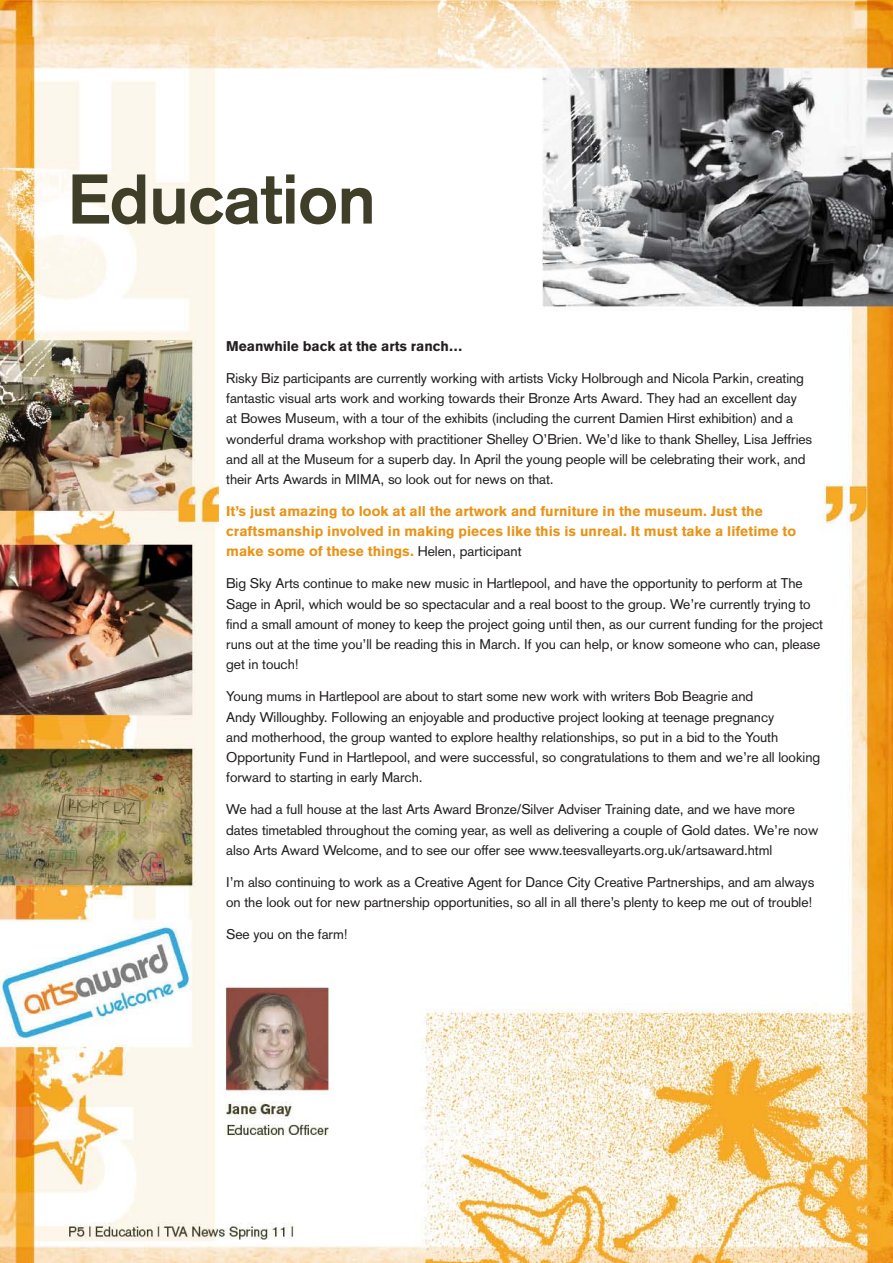
<style>
.page{position:relative;width:893px;height:1263px;background:#fff}
.page>*{position:absolute;margin:0;border:0;box-sizing:border-box;transform-origin:0 0}
.TVR_Page_Title_42pt{font:700 69px "Akzidenz Grotesk";letter-spacing:-.005em;color:#3e3e29}
.TVA_BodyCopy_A4_Blac{font:13.8px/20.2px "Akzidenz Grotesk";letter-spacing:-.005em;color:#231f20}
.TVA_BodyCopy_A4_Blac-2{font:900 13.8px/20.2px "Akzidenz Grotesk";color:#e89418}
.TVA_BodyCopy_A4_Blac-3{font:900 13.8px "Akzidenz Grotesk";letter-spacing:-.005em;color:#231f20}
.s1{font-weight:400;color:#231f20}
</style>
<div class="page">
<img style="left:0;top:0;width:893px;height:1263px">
<p class="TVR_Page_Title_42pt" style="left:68px;top:158px;width:309px">Education</p>
<p class="TVA_BodyCopy_A4_Blac-3" style="left:226px;top:338px;width:238px">Meanwhile back at the arts ranch…</p>
<p class="TVA_BodyCopy_A4_Blac" style="left:226px;top:368px;width:587px">Risky Biz participants are currently working with artists Vicky Holbrough and Nicola Parkin, creating fantastic visual arts work and working towards their Bronze Arts Award. They had an excellent day<br>at Bowes Museum, with a tour of the exhibits (including the current Damien Hirst exhibition) and a wonderful drama workshop with practitioner Shelley O’Brien. We’d like to thank Shelley, Lisa Jeffries and all at the Museum for a superb day. In April the young people will be celebrating their work, and their Arts Awards in MIMA, so look out for news on that.</p>
<p class="TVA_BodyCopy_A4_Blac-2" style="left:226px;top:501px;width:571px">It’s just amazing to look at all the artwork and furniture in the museum. Just the craftsmanship involved in making pieces like this is unreal. It must take a lifetime to make some of these things. <span class="s1">Helen, participant</span></p>
<p class="TVA_BodyCopy_A4_Blac" style="left:226px;top:573px;width:598px">Big Sky Arts continue to make new music in Hartlepool, and have the opportunity to perform at The Sage in April, which would be so spectacular and a real boost to the group. We’re currently trying to find a small amount of money to keep the project going until then, as our current funding for the project runs out at the time you’ll be reading this in March. If you can help, or know someone who can, please get in touch!</p>
<p class="TVA_BodyCopy_A4_Blac" style="left:226px;top:686px;width:595px">Young mums in Hartlepool are about to start some new work with writers Bob Beagrie and<br>Andy Willoughby. Following an enjoyable and productive project looking at teenage pregnancy<br>and motherhood, the group wanted to explore healthy relationships, so put in a bid to the Youth Opportunity Fund in Hartlepool, and were successful, so congratulations to them and we’re all looking forward to starting in early March.</p>
<p class="TVA_BodyCopy_A4_Blac" style="left:226px;top:799px;width:594px">We had a full house at the last Arts Award Bronze/Silver Adviser Training date, and we have more dates timetabled throughout the coming year, as well as delivering a couple of Gold dates. We’re now also Arts Award Welcome, and to see our offer see www.teesvalleyarts.org.uk/artsaward.html</p>
<p class="TVA_BodyCopy_A4_Blac" style="left:226px;top:872px;width:590px">I’m also continuing to work as a Creative Agent for Dance City Creative Partnerships, and am always on the look out for new partnership opportunities, so all in all there’s plenty to keep me out of trouble!</p>
<p class="TVA_BodyCopy_A4_Blac" style="left:226px;top:924px;width:123px">See you on the farm!</p>
</div>
